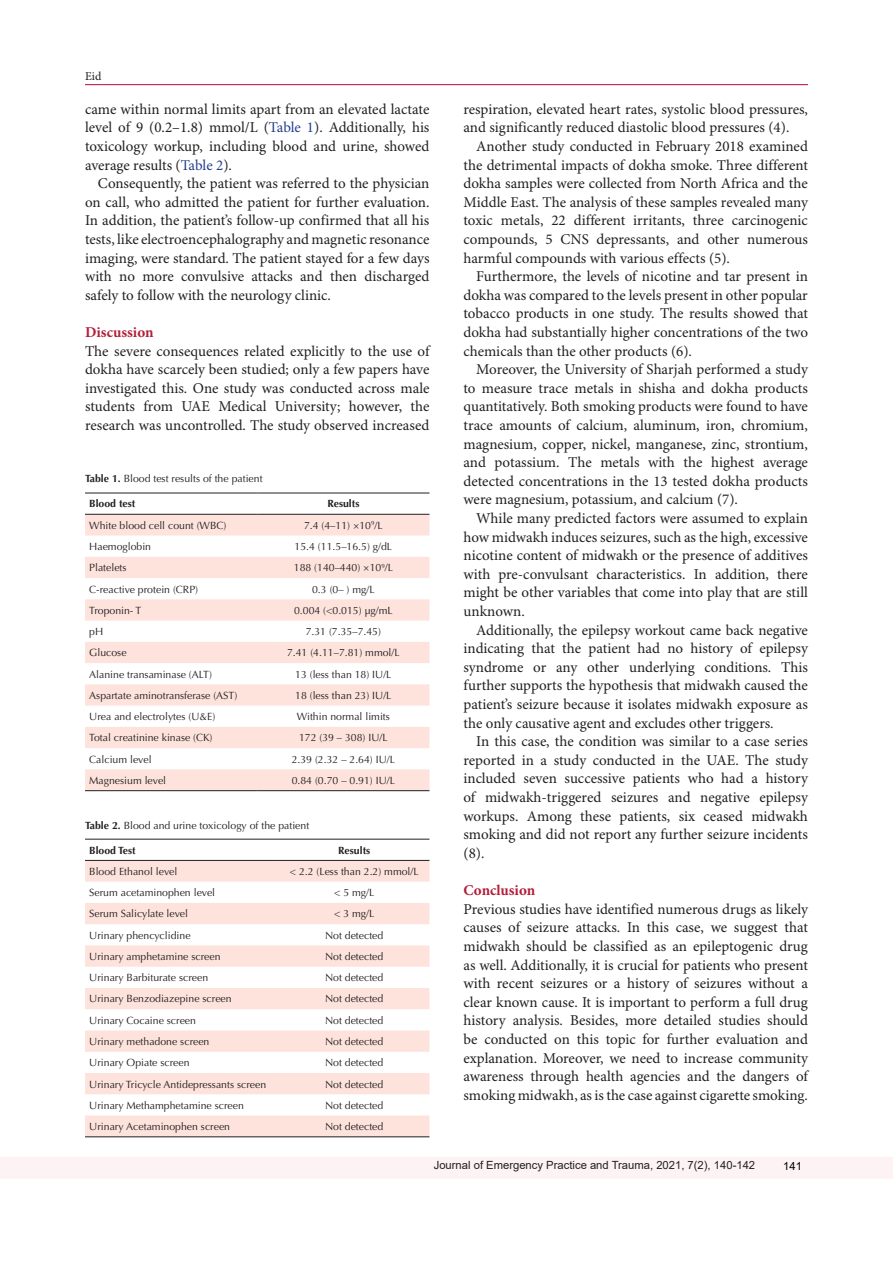
<style>
.page{position:relative;width:893px;height:1263px;background:#fff}
.page>*{position:absolute;margin:0;border:0;box-sizing:border-box;transform-origin:0 0}
.t1{font:15px/18.6px "Minion Pro";color:#231f20;text-align:justify}
.t2{font:700 15px "Minion Pro";color:#b31e39}
.t3{font:12px "Minion Pro";color:#231f20}
.t4{font:11.25px "Arial";color:#231f20}
.t5{font:11.25px "Arial";color:#000}
.List_Paragraph{font:10.5px "Optima LT Std";color:#231f20}
.List_Paragraph-2{font:700 10.5px "Optima LT Std";color:#231f20}
.s1{color:#253f8e}
.s2{font-weight:700}
</style>
<div class="page">
<hr style="left:85px;top:84px;width:723px;height:1px;background:#b30838">
<div style="left:0;top:1157px;width:893px;height:22px;background:#fdf3f4"></div>
<svg style="left:85px;top:515px;width:344px;height:275px;fill:#fde3dc"></svg>
<hr style="left:85px;top:493px;width:172px;height:1px;background:#231f20">
<hr style="left:257px;top:493px;width:172px;height:1px;background:#231f20">
<hr style="left:85px;top:514px;width:172px;height:1px;background:#231f20">
<hr style="left:257px;top:514px;width:172px;height:1px;background:#231f20">
<hr style="left:85px;top:790px;width:172px;height:1px;background:#231f20">
<hr style="left:257px;top:790px;width:172px;height:1px;background:#231f20">
<svg style="left:85px;top:861px;width:344px;height:275px;fill:#fde3dc"></svg>
<hr style="left:85px;top:839px;width:194px;height:1px;background:#231f20">
<hr style="left:279px;top:839px;width:150px;height:1px;background:#231f20">
<hr style="left:85px;top:860px;width:194px;height:1px;background:#231f20">
<hr style="left:279px;top:860px;width:150px;height:1px;background:#231f20">
<hr style="left:85px;top:1136px;width:194px;height:1px;background:#231f20">
<hr style="left:279px;top:1136px;width:150px;height:1px;background:#231f20">
<p class="t3" style="left:85px;top:69px;width:18px">Eid</p>
<p class="t1" style="left:85px;top:100px;width:346px">came within normal limits apart from an elevated lactate level of 9 (0.2–1.8) mmol/L (<span class="s1">Table 1</span>). Additionally, his toxicology workup, including blood and urine, showed average results (<span class="s1">Table 2</span>).</p>
<p class="t1" style="left:85px;top:175px;width:346px;text-indent:13px">Consequently, the patient was referred to the physician on call, who admitted the patient for further evaluation.<br>In addition, the patient’s follow-up confirmed that all his tests, like electroencephalography and magnetic resonance imaging, were standard. The patient stayed for a few days with no more convulsive attacks and then discharged safely to follow with the neurology clinic.</p>
<p class="t2" style="left:85px;top:322px;width:70px">Discussion</p>
<p class="t1" style="left:85px;top:342px;width:346px">The severe consequences related explicitly to the use of dokha have scarcely been studied; only a few papers have investigated this. One study was conducted across male students from UAE Medical University; however, the research was uncontrolled. The study observed increased</p>
<p class="List_Paragraph" style="left:85px;top:473px;width:179px"><span class="s2">Table 1.</span> Blood test results of the patient</p>
<p class="List_Paragraph-2" style="left:89px;top:498px;width:48px">Blood test</p>
<p class="List_Paragraph-2" style="left:327px;top:498px;width:34px">Results</p>
<p class="List_Paragraph" style="left:89px;top:519px;width:139px">White blood cell count (WBC)</p>
<p class="List_Paragraph" style="left:304px;top:519px;width:80px">7.4 (4–11) ×10<sup>9</sup>/L</p>
<p class="List_Paragraph" style="left:89px;top:540px;width:63px">Haemoglobin</p>
<p class="List_Paragraph" style="left:295px;top:540px;width:99px">15.4 (11.5–16.5) g/dL</p>
<p class="List_Paragraph" style="left:89px;top:562px;width:39px">Platelets</p>
<p class="List_Paragraph" style="left:294px;top:562px;width:101px">188 (140–440) ×10<sup>9</sup>/L</p>
<p class="List_Paragraph" style="left:89px;top:583px;width:110px">C-reactive protein (CRP)</p>
<p class="List_Paragraph" style="left:312px;top:583px;width:64px">0.3 (0– ) mg/L</p>
<p class="List_Paragraph" style="left:89px;top:604px;width:54px">Troponin- T</p>
<p class="List_Paragraph" style="left:294px;top:604px;width:100px">0.004 (&lt;0.015) μg/mL</p>
<p class="List_Paragraph" style="left:89px;top:625px;width:16px">pH</p>
<p class="List_Paragraph" style="left:306px;top:625px;width:77px">7.31 (7.35–7.45)</p>
<p class="List_Paragraph" style="left:89px;top:647px;width:39px">Glucose</p>
<p class="List_Paragraph" style="left:287px;top:647px;width:114px">7.41 (4.11–7.81) mmol/L</p>
<p class="List_Paragraph" style="left:89px;top:668px;width:124px">Alanine transaminase (ALT)</p>
<p class="List_Paragraph" style="left:295px;top:668px;width:98px">13 (less than 18) IU/L</p>
<p class="List_Paragraph" style="left:89px;top:689px;width:149px">Aspartate aminotransferase (AST)</p>
<p class="List_Paragraph" style="left:295px;top:689px;width:98px">18 (less than 23) IU/L</p>
<p class="List_Paragraph" style="left:89px;top:710px;width:128px">Urea and electrolytes (U&amp;E)</p>
<p class="List_Paragraph" style="left:297px;top:710px;width:95px">Within normal limits</p>
<p class="List_Paragraph" style="left:89px;top:732px;width:125px">Total creatinine kinase (CK)</p>
<p class="List_Paragraph" style="left:299px;top:732px;width:90px">172 (39 – 308) IU/L</p>
<p class="List_Paragraph" style="left:89px;top:753px;width:64px">Calcium level</p>
<p class="List_Paragraph" style="left:292px;top:753px;width:105px">2.39 (2.32 – 2.64) IU/L</p>
<p class="List_Paragraph" style="left:89px;top:774px;width:78px">Magnesium level</p>
<p class="List_Paragraph" style="left:292px;top:774px;width:105px">0.84 (0.70 – 0.91) IU/L</p>
<p class="List_Paragraph" style="left:85px;top:819px;width:226px"><span class="s2">Table 2.</span> Blood and urine toxicology of the patient</p>
<p class="List_Paragraph-2" style="left:89px;top:844px;width:48px">Blood Test</p>
<p class="List_Paragraph-2" style="left:338px;top:844px;width:34px">Results</p>
<p class="List_Paragraph" style="left:89px;top:865px;width:90px">Blood Ethanol level</p>
<p class="List_Paragraph" style="left:290px;top:865px;width:130px">&lt; 2.2 (Less than 2.2) mmol/L</p>
<p class="List_Paragraph" style="left:89px;top:886px;width:127px">Serum acetaminophen level</p>
<p class="List_Paragraph" style="left:334px;top:886px;width:42px">&lt; 5 mg/L</p>
<p class="List_Paragraph" style="left:89px;top:908px;width:100px">Serum Salicylate level</p>
<p class="List_Paragraph" style="left:334px;top:908px;width:42px">&lt; 3 mg/L</p>
<p class="List_Paragraph" style="left:89px;top:929px;width:103px">Urinary phencyclidine</p>
<p class="List_Paragraph" style="left:325px;top:929px;width:60px">Not detected</p>
<p class="List_Paragraph" style="left:89px;top:950px;width:133px">Urinary amphetamine screen</p>
<p class="List_Paragraph" style="left:325px;top:950px;width:60px">Not detected</p>
<p class="List_Paragraph" style="left:89px;top:971px;width:120px">Urinary Barbiturate screen</p>
<p class="List_Paragraph" style="left:325px;top:971px;width:60px">Not detected</p>
<p class="List_Paragraph" style="left:89px;top:993px;width:144px">Urinary Benzodiazepine screen</p>
<p class="List_Paragraph" style="left:325px;top:993px;width:60px">Not detected</p>
<p class="List_Paragraph" style="left:89px;top:1014px;width:108px">Urinary Cocaine screen</p>
<p class="List_Paragraph" style="left:325px;top:1014px;width:60px">Not detected</p>
<p class="List_Paragraph" style="left:89px;top:1035px;width:122px">Urinary methadone screen</p>
<p class="List_Paragraph" style="left:325px;top:1035px;width:60px">Not detected</p>
<p class="List_Paragraph" style="left:89px;top:1056px;width:102px">Urinary Opiate screen</p>
<p class="List_Paragraph" style="left:325px;top:1056px;width:60px">Not detected</p>
<p class="List_Paragraph" style="left:89px;top:1078px;width:178px">Urinary Tricycle Antidepressants screen</p>
<p class="List_Paragraph" style="left:325px;top:1078px;width:60px">Not detected</p>
<p class="List_Paragraph" style="left:89px;top:1099px;width:156px">Urinary Methamphetamine screen</p>
<p class="List_Paragraph" style="left:325px;top:1099px;width:60px">Not detected</p>
<p class="List_Paragraph" style="left:89px;top:1120px;width:142px">Urinary Acetaminophen screen</p>
<p class="List_Paragraph" style="left:325px;top:1120px;width:60px">Not detected</p>
<p class="t1" style="left:463px;top:100px;width:346px">respiration, elevated heart rates, systolic blood pressures, and significantly reduced diastolic blood pressures (4).</p>
<p class="t1" style="left:463px;top:138px;width:346px;text-indent:13px">Another study conducted in February 2018 examined the detrimental impacts of dokha smoke. Three different dokha samples were collected from North Africa and the Middle East. The analysis of these samples revealed many toxic metals, 22 different irritants, three carcinogenic compounds, 5 CNS depressants, and other numerous harmful compounds with various effects (5).</p>
<p class="t1" style="left:463px;top:268px;width:346px;text-indent:13px">Furthermore, the levels of nicotine and tar present in dokha was compared to the levels present in other popular tobacco products in one study. The results showed that dokha had substantially higher concentrations of the two chemicals than the other products (6).</p>
<p class="t1" style="left:463px;top:361px;width:346px;text-indent:13px">Moreover, the University of Sharjah performed a study to measure trace metals in shisha and dokha products quantitatively. Both smoking products were found to have trace amounts of calcium, aluminum, iron, chromium, magnesium, copper, nickel, manganese, zinc, strontium, and potassium. The metals with the highest average detected concentrations in the 13 tested dokha products were magnesium, potassium, and calcium (7).</p>
<p class="t1" style="left:463px;top:510px;width:346px;text-indent:13px">While many predicted factors were assumed to explain how midwakh induces seizures, such as the high, excessive nicotine content of midwakh or the presence of additives with pre-convulsant characteristics. In addition, there might be other variables that come into play that are still unknown.</p>
<p class="t1" style="left:463px;top:621px;width:346px;text-indent:13px">Additionally, the epilepsy workout came back negative indicating that the patient had no history of epilepsy syndrome or any other underlying conditions. This further supports the hypothesis that midwakh caused the patient’s seizure because it isolates midwakh exposure as the only causative agent and excludes other triggers.</p>
<p class="t1" style="left:463px;top:733px;width:346px;text-indent:13px">In this case, the condition was similar to a case series reported in a study conducted in the UAE. The study included seven successive patients who had a history of midwakh-triggered seizures and negative epilepsy workups. Among these patients, six ceased midwakh smoking and did not report any further seizure incidents (8).</p>
<p class="t2" style="left:463px;top:880px;width:73px">Conclusion</p>
<p class="t1" style="left:463px;top:900px;width:346px">Previous studies have identified numerous drugs as likely causes of seizure attacks. In this case, we suggest that midwakh should be classified as an epileptogenic drug as well. Additionally, it is crucial for patients who present with recent seizures or a history of seizures without a clear known cause. It is important to perform a full drug history analysis. Besides, more detailed studies should be conducted on this topic for further evaluation and explanation. Moreover, we need to increase community awareness through health agencies and the dangers of smoking midwakh, as is the case against cigarette smoking.</p>
<p class="t4" style="left:434px;top:1157px;width:323px">Journal of Emergency Practice and Trauma, 2021, 7(2), 140-142</p>
<p class="t5" style="left:783px;top:1158px;width:20px">141</p>
</div>
